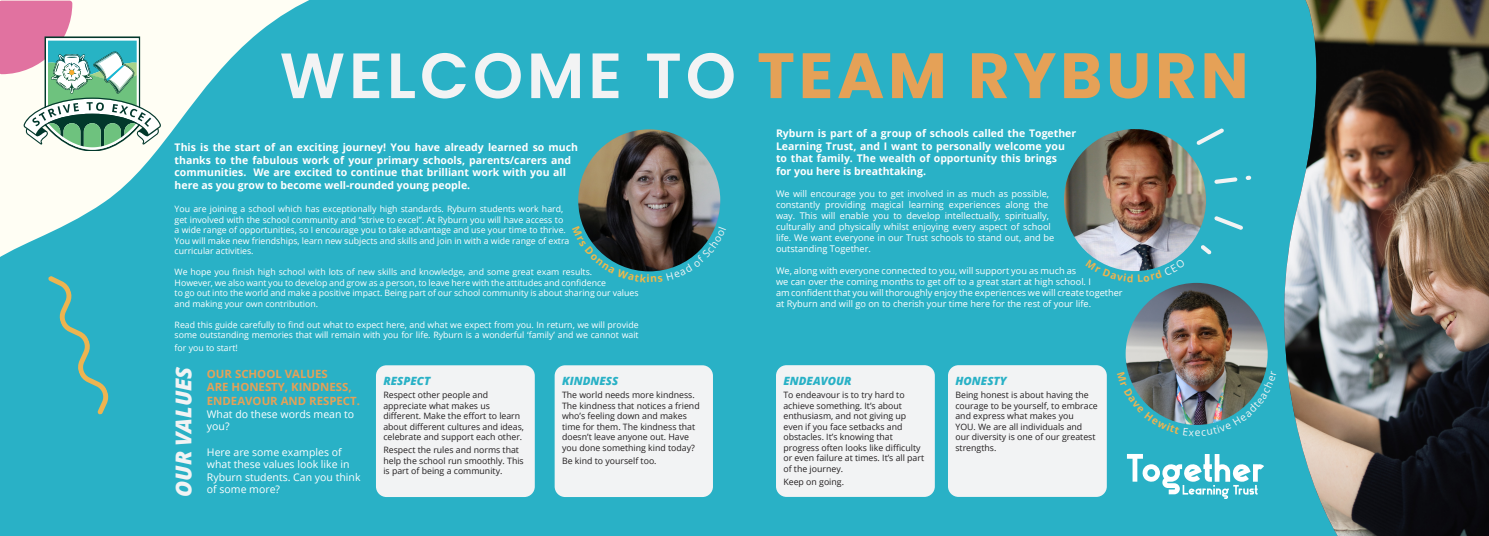
<style>
.page{position:relative;width:1489px;height:536px;background:#fff}
.page>*{position:absolute;margin:0;border:0;box-sizing:border-box;transform-origin:0 0}
.t1{font:700 63.88px "Poppins";letter-spacing:.06em;color:#e5a157}
.t2{font:italic 800 21.88px "Open Sans";letter-spacing:-.005em;color:#f2f3f4}
.t3{font:700 11.38px/13.7px "Open Sans";color:#e5a157}
.t4{font:italic 800 11.38px "Open Sans";color:#29b1c6}
.t5{font:700 10.5px/12.6px "Open Sans";color:#fff}
.t6{font:10.5px/12.6px "Open Sans";color:#fff}
.t7{font:9.19px/11px "Open Sans";color:#fff}
.t8{font:8.75px/10.5px "Open Sans";color:#fff}
.t9{font:8.75px/10.5px "Open Sans";color:#231f20}
.s1{font-weight:600;color:#f2f3f4}
</style>
<div class="page">
<div style="left:0;top:0;width:1262px;height:536px;background:#29b1c6"></div>
<svg style="left:0;top:0;width:393px;height:319px;fill:#29b1c6"></svg>
<div style="left:1262px;top:0;width:21px;height:536px;background:#29b1c6"></div>
<img style="left:1283px;top:0;width:205px;height:536px">
<img style="left:1125px;top:283px;width:142px;height:142px;border-radius:71px">
<img style="left:578px;top:129px;width:142px;height:142px;border-radius:71px">
<img style="left:1063px;top:129px;width:142px;height:142px;border-radius:71px">
<svg style="left:1126px;top:454px;width:137px;height:45px"></svg>
<div style="left:947px;top:365px;width:159px;height:132px;background:#f2f3f4;border-radius:10px"></div>
<div style="left:554px;top:365px;width:159px;height:132px;background:#f2f3f4;border-radius:10px"></div>
<div style="left:776px;top:365px;width:158px;height:132px;background:#f2f3f4;border-radius:10px"></div>
<div style="left:376px;top:365px;width:159px;height:132px;background:#f2f3f4;border-radius:10px"></div>
<svg style="left:0;top:1px;width:161px;height:150px"></svg>
<svg style="left:48px;top:276px;width:61px;height:139px;background:#3cb1ba"></svg>
<svg style="left:1196px;top:128px;width:27px;height:17px"></svg>
<svg style="left:1214px;top:177px;width:23px;height:7px"></svg>
<svg style="left:1214px;top:216px;width:29px;height:14px"></svg>
<svg style="left:1245px;top:176px;width:6px;height:4px"></svg>
<svg style="left:1200px;top:245px;width:11px;height:9px"></svg>
<img style="left:1116px;top:370px;width:160px;height:66px">
<svg style="left:572px;top:226px;width:154px;height:56px;background:#2b6a72"></svg>
<svg style="left:1085px;top:259px;width:99px;height:23px;background:#4fb1c3"></svg>
<p class="t1" style="left:280px;top:39px;width:970px"><span class="s1">WELCOME TO</span> TEAM RYBURN</p>
<p class="t5" style="left:776px;top:127px;width:302px">Ryburn is part of a group of schools called the Together Learning Trust, and I want to personally welcome you to that family. The wealth of opportunity this brings<br>for you here is breathtaking.</p>
<p class="t7" style="left:776px;top:188px;width:280px">We will encourage you to get involved in as much as possible, constantly providing magical learning experiences along the way. This will enable you to develop intellectually, spiritually, culturally and physically whilst enjoying every aspect of school life. We want everyone in our Trust schools to stand out, and be outstanding Together.</p>
<p class="t7" style="left:776px;top:265px;width:348px">We, along with everyone connected to you, will support you as much as<br>we can over the coming months to get off to a great start at high school. I<br>am confident that you will thoroughly enjoy the experiences we will create together at Ryburn and will go on to cherish your time here for the rest of your life.</p>
<p class="t5" style="left:175px;top:141px;width:405px">This is the start of an exciting journey! You have already learned so much thanks to the fabulous work of your primary schools, parents/carers and communities. We are excited to continue that brilliant work with you all here as you grow to become well-rounded young people.</p>
<p class="t8" style="left:175px;top:203px;width:396px">You are joining a school which has exceptionally high standards. Ryburn students work hard, get involved with the school community and “strive to excel”. At Ryburn you will have access to a wide range of opportunities, so I encourage you to take advantage and use your time to thrive.<br>You will make new friendships, learn new subjects and skills and join in with a wide range of extra curricular activities.</p>
<p class="t8" style="left:175px;top:266px;width:465px">We hope you finish high school with lots of new skills and knowledge, and some great exam results.<br>However, we also want you to develop and grow as a person, to leave here with the attitudes and confidence<br>to go out into the world and make a positive impact. Being part of our school community is about sharing our values and making your own contribution.</p>
<p class="t8" style="left:175px;top:319px;width:465px">Read this guide carefully to find out what to expect here, and what we expect from you. In return, we will provide some outstanding memories that will remain with you for life. Ryburn is a wonderful ‘family’ and we cannot wait</p>
<p class="t8" style="left:175px;top:342px;width:65px">for you to start!</p>
<p class="t2" style="left:167px;top:497px;width:132px;rotate:-90deg">OUR VALUES</p>
<p class="t3" style="left:207px;top:366px;width:154px">OUR SCHOOL VALUES<br>ARE HONESTY, KINDNESS,<br>ENDEAVOUR AND RESPECT.</p>
<p class="t6" style="left:207px;top:407px;width:149px">What do these words mean to you?</p>
<p class="t6" style="left:207px;top:445px;width:155px">Here are some examples of what these values look like in<br>Ryburn students. Can you think of some more?</p>
<p class="t4" style="left:383px;top:372px;width:48px">RESPECT</p>
<p class="t9" style="left:383px;top:390px;width:142px">Respect other people and appreciate what makes us different. Make the effort to learn about different cultures and ideas, celebrate and support each other.</p>
<p class="t9" style="left:383px;top:445px;width:142px">Respect the rules and norms that help the school run smoothly. This is part of being a community.</p>
<p class="t4" style="left:562px;top:372px;width:58px">KINDNESS</p>
<p class="t9" style="left:562px;top:390px;width:139px">The world needs more kindness.<br>The kindness that notices a friend who’s feeling down and makes time for them. The kindness that doesn’t leave anyone out. Have you done something kind today?</p>
<p class="t9" style="left:562px;top:455px;width:96px">Be kind to yourself too.</p>
<p class="t4" style="left:783px;top:372px;width:70px">ENDEAVOUR</p>
<p class="t9" style="left:783px;top:389px;width:142px">To endeavour is to try hard to achieve something. It’s about enthusiasm, and not giving up even if you face setbacks and obstacles. It’s knowing that progress often looks like difficulty or even failure at times. It’s all part of the journey.</p>
<p class="t9" style="left:783px;top:476px;width:62px">Keep on going.</p>
<p class="t4" style="left:955px;top:372px;width:53px">HONESTY</p>
<p class="t9" style="left:955px;top:389px;width:144px">Being honest is about having the courage to be yourself, to embrace and express what makes you<br>YOU. We are all individuals and our diversity is one of our greatest strengths.</p>
</div>
